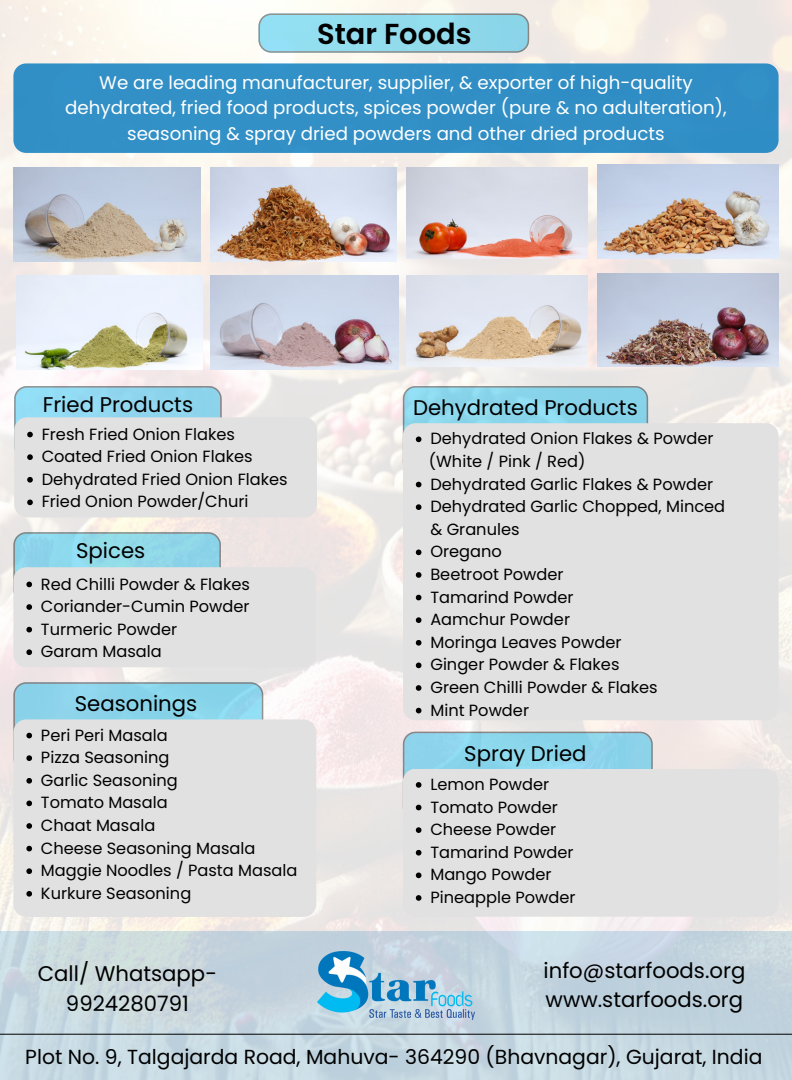
<style>
.page{position:relative;width:792px;height:1080px;background:#fff}
.page>*{position:absolute;margin:0;border:0;box-sizing:border-box;transform-origin:0 0}
.t1{font:600 28.9px "Poppins";color:#000}
.t2{font:21.2px/29.6px "Poppins";color:#000;text-align:center}
.t3{font:20.3px "Poppins";color:#000}
.t4{font:18.2px/25.5px "Poppins";color:#fff;text-align:center}
.t5{font:16.2px/22.6px "Poppins";color:#000}
</style>
<div class="page">
<div style="left:258px;top:13px;width:271px;height:40px;background:#9ca8a8;border-radius:13px"></div>
<svg style="left:258px;top:13px;width:271px;height:39px;background:#92d6e7"></svg>
<div style="left:13px;top:63px;width:766px;height:90px;background:#328fc6;border-radius:13px"></div>
<svg style="left:0;top:931px;width:792px;height:149px;background:#c5d6df"></svg>
<img style="left:13px;top:168px;width:188px;height:93px">
<img style="left:211px;top:276px;width:187px;height:93px">
<img style="left:211px;top:168px;width:186px;height:93px">
<img style="left:17px;top:276px;width:186px;height:93px">
<img style="left:406px;top:168px;width:182px;height:90px">
<img style="left:406px;top:276px;width:182px;height:90px">
<img style="left:597px;top:165px;width:182px;height:94px">
<img style="left:597px;top:273px;width:182px;height:94px">
<img style="left:317px;top:952px;width:158px;height:67px">
<div style="left:14px;top:417px;width:303px;height:100px;background:#e1e1e1;border-radius:13px"></div>
<div style="left:13px;top:567px;width:303px;height:100px;background:#e1e1e1;border-radius:13px"></div>
<div style="left:403px;top:423px;width:376px;height:297px;background:#e1e1e1;border-radius:13px"></div>
<svg style="left:14px;top:386px;width:208px;height:74px"></svg>
<svg style="left:27px;top:477px;width:6px;height:6px"></svg>
<svg style="left:27px;top:500px;width:6px;height:5px"></svg>
<svg style="left:13px;top:532px;width:208px;height:78px"></svg>
<svg style="left:26px;top:627px;width:6px;height:5px"></svg>
<svg style="left:26px;top:649px;width:6px;height:6px"></svg>
<svg style="left:403px;top:386px;width:245px;height:57px"></svg>
<svg style="left:416px;top:482px;width:5px;height:5px"></svg>
<svg style="left:416px;top:504px;width:5px;height:6px"></svg>
<svg style="left:416px;top:550px;width:5px;height:5px"></svg>
<svg style="left:416px;top:572px;width:5px;height:6px"></svg>
<svg style="left:416px;top:595px;width:5px;height:5px"></svg>
<svg style="left:416px;top:617px;width:5px;height:6px"></svg>
<svg style="left:416px;top:640px;width:5px;height:6px"></svg>
<svg style="left:416px;top:663px;width:5px;height:5px"></svg>
<svg style="left:416px;top:685px;width:5px;height:6px"></svg>
<svg style="left:416px;top:708px;width:5px;height:5px"></svg>
<div style="left:13px;top:719px;width:303px;height:198px;background:#e1e1e1;border-radius:13px"></div>
<svg style="left:13px;top:682px;width:250px;height:79px"></svg>
<svg style="left:26px;top:778px;width:6px;height:6px"></svg>
<svg style="left:26px;top:801px;width:6px;height:5px"></svg>
<svg style="left:26px;top:823px;width:6px;height:6px"></svg>
<svg style="left:26px;top:846px;width:6px;height:5px"></svg>
<svg style="left:26px;top:868px;width:6px;height:6px"></svg>
<svg style="left:26px;top:891px;width:6px;height:6px"></svg>
<div style="left:403px;top:769px;width:375px;height:148px;background:#e1e1e1;border-radius:13px"></div>
<svg style="left:403px;top:732px;width:250px;height:79px"></svg>
<svg style="left:416px;top:827px;width:5px;height:6px"></svg>
<svg style="left:416px;top:850px;width:5px;height:6px"></svg>
<svg style="left:416px;top:873px;width:5px;height:5px"></svg>
<svg style="left:416px;top:895px;width:5px;height:6px"></svg>
<hr style="left:0;top:1034px;width:792px;height:1px;background:#000">
<p class="t1" style="left:317px;top:14px;width:156px">Star Foods</p>
<p class="t4" style="left:65px;top:70px;width:663px">We are leading manufacturer, supplier, &amp; exporter of high-quality dehydrated, fried food products, spices powder (pure &amp; no adulteration), seasoning &amp; spray dried powders and other dried products</p>
<p class="t2" style="left:43px;top:390px;width:152px">Fried Products</p>
<h1 class="t5" style="left:42px;top:423px;width:195px">Fresh Fried Onion Flakes</h1>
<h3 class="t5" style="left:42px;top:445px;width:212px">Coated Fried Onion Flakes</h3>
<p class="t5" style="left:42px;top:468px;width:247px">Dehydrated Fried Onion Flakes</p>
<p class="t5" style="left:42px;top:490px;width:208px">Fried Onion Powder/Churi</p>
<p class="t2" style="left:76px;top:536px;width:71px">Spices</p>
<p class="t5" style="left:41px;top:573px;width:211px">Red Chilli Powder &amp; Flakes</p>
<p class="t5" style="left:41px;top:595px;width:210px">Coriander-Cumin Powder</p>
<p class="t5" style="left:41px;top:618px;width:138px">Turmeric Powder</p>
<p class="t5" style="left:41px;top:640px;width:122px">Garam Masala</p>
<h2 class="t2" style="left:75px;top:689px;width:124px">Seasonings</h2>
<p class="t5" style="left:41px;top:724px;width:128px">Peri Peri Masala</p>
<p class="t5" style="left:41px;top:746px;width:130px">Pizza Seasoning</p>
<p class="t5" style="left:41px;top:769px;width:138px">Garlic Seasoning</p>
<p class="t5" style="left:41px;top:792px;width:128px">Tomato Masala</p>
<p class="t5" style="left:41px;top:814px;width:116px">Chaat Masala</p>
<p class="t5" style="left:41px;top:837px;width:216px">Cheese Seasoning Masala</p>
<p class="t5" style="left:41px;top:859px;width:258px">Maggie Noodles / Pasta Masala</p>
<p class="t5" style="left:41px;top:882px;width:152px">Kurkure Seasoning</p>
<h2 class="t2" style="left:413px;top:393px;width:226px">Dehydrated Products</h2>
<p class="t5" style="left:430px;top:427px;width:285px">Dehydrated Onion Flakes &amp; Powder</p>
<p class="t5" style="left:429px;top:450px;width:158px">(White / Pink / Red)</p>
<h2 class="t5" style="left:430px;top:473px;width:284px">Dehydrated Garlic Flakes &amp; Powder</h2>
<p class="t5" style="left:430px;top:495px;width:296px">Dehydrated Garlic Chopped, Minced &amp; Granules</p>
<p class="t5" style="left:430px;top:540px;width:73px">Oregano</p>
<p class="t5" style="left:430px;top:563px;width:135px">Beetroot Powder</p>
<p class="t5" style="left:430px;top:586px;width:145px">Tamarind Powder</p>
<h2 class="t5" style="left:430px;top:608px;width:141px">Aamchur Powder</h2>
<p class="t5" style="left:430px;top:631px;width:193px">Moringa Leaves Powder</p>
<p class="t5" style="left:430px;top:653px;width:191px">Ginger Powder &amp; Flakes</p>
<p class="t5" style="left:430px;top:676px;width:229px">Green Chilli Powder &amp; Flakes</p>
<p class="t5" style="left:430px;top:699px;width:100px">Mint Powder</p>
<p class="t2" style="left:464px;top:738px;width:124px">Spray Dried</p>
<p class="t5" style="left:430px;top:773px;width:120px">Lemon Powder</p>
<p class="t5" style="left:430px;top:796px;width:129px">Tomato Powder</p>
<p class="t5" style="left:430px;top:818px;width:127px">Cheese Powder</p>
<p class="t5" style="left:430px;top:841px;width:145px">Tamarind Powder</p>
<p class="t5" style="left:430px;top:863px;width:123px">Mango Powder</p>
<p class="t5" style="left:430px;top:886px;width:147px">Pineapple Powder</p>
<p class="t2" style="left:38px;top:959px;width:181px">Call/ Whatsapp-<br>9924280791</p>
<p class="t3" style="left:25px;top:1042px;width:739px">Plot No. 9, Talgajarda Road, Mahuva- 364290 (Bhavnagar), Gujarat, India</p>
<h2 class="t2" style="left:544px;top:955px;width:203px">info@starfoods.org</h2>
<p class="t2" style="left:546px;top:985px;width:199px">www.starfoods.org</p>
</div>
